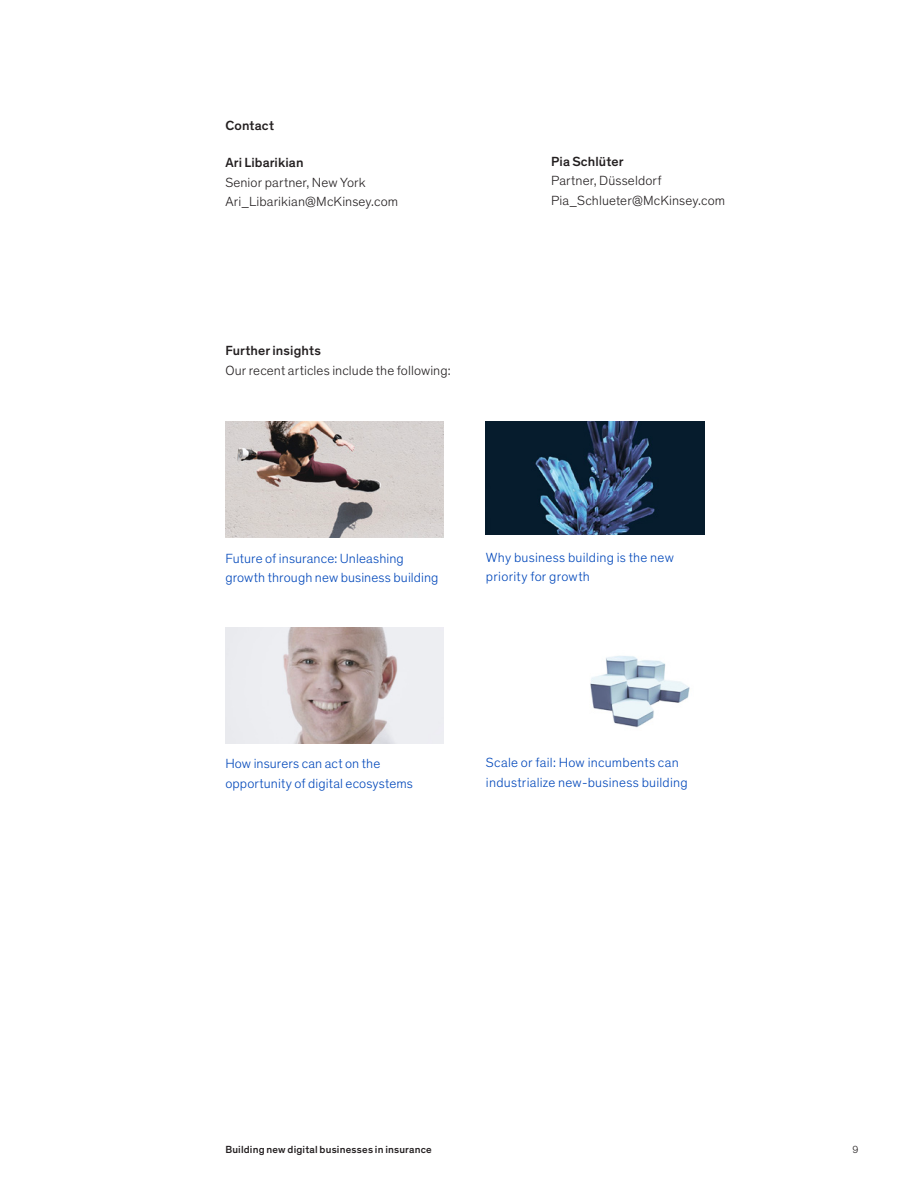
<style>
.page{position:relative;width:918px;height:1188px;background:#fff}
.page>*{position:absolute;margin:0;border:0;box-sizing:border-box;transform-origin:0 0}
.Sidebar_body_text{font:300 13.5px/19.5px "Theinhardt Pan";letter-spacing:.01em;color:#0047ba}
.Sidebar_body_text-2{font:300 13.5px "Mc Kinsey Sans";letter-spacing:.01em;color:#231f20}
.Sidebar_body_text-3{font:300 13.5px "Theinhardt Pan";letter-spacing:.005em;color:#231f20}
.Sidebar_body_text-4{font:500 13.5px "Mc Kinsey Sans";letter-spacing:.01em;color:#231f20}
.Sidebar_body_text-5{font:500 13.5px "Theinhardt Pan";letter-spacing:.005em;color:#231f20}
.t1{font:500 10.5px "Mc Kinsey Sans";letter-spacing:.015em;color:#231f20}
.t2{font:300 10.5px "Mc Kinsey Sans";color:#231f20}
</style>
<div class="page">
<img style="left:225px;top:422px;width:219px;height:115px">
<img style="left:225px;top:627px;width:219px;height:116px">
<img style="left:486px;top:422px;width:218px;height:113px">
<img style="left:590px;top:656px;width:100px;height:72px">
<p class="Sidebar_body_text-4" style="left:225px;top:115px;width:50px">Contact</p>
<p class="Sidebar_body_text-4" style="left:225px;top:153px;width:80px">Ari Libarikian</p>
<p class="Sidebar_body_text-2" style="left:225px;top:173px;width:142px">Senior partner, New York</p>
<p class="Sidebar_body_text-2" style="left:225px;top:192px;width:174px">Ari_Libarikian@McKinsey.com</p>
<p class="Sidebar_body_text-5" style="left:225px;top:341px;width:97px">Further insights</p>
<p class="Sidebar_body_text-3" style="left:225px;top:361px;width:227px">Our recent articles include the following:</p>
<p class="Sidebar_body_text-4" style="left:551px;top:151px;width:74px">Pia Schlüter</p>
<p class="Sidebar_body_text-2" style="left:551px;top:171px;width:112px">Partner, Düsseldorf</p>
<p class="Sidebar_body_text-2" style="left:551px;top:191px;width:176px">Pia_Schlueter@McKinsey.com</p>
<p class="Sidebar_body_text" style="left:225px;top:548px;width:215px">Future of insurance: Unleashing growth through new business building</p>
<p class="Sidebar_body_text" style="left:486px;top:547px;width:189px">Why business building is the new priority for growth</p>
<p class="Sidebar_body_text" style="left:225px;top:753px;width:189px">How insurers can act on the opportunity of digital ecosystems</p>
<p class="Sidebar_body_text" style="left:486px;top:752px;width:203px">Scale or fail: How incumbents can industrialize new-business building</p>
<p class="t1" style="left:225px;top:1142px;width:208px">Building new digital businesses in insurance</p>
<p class="t2" style="left:853px;top:1142px;width:7px">9</p>
</div>
